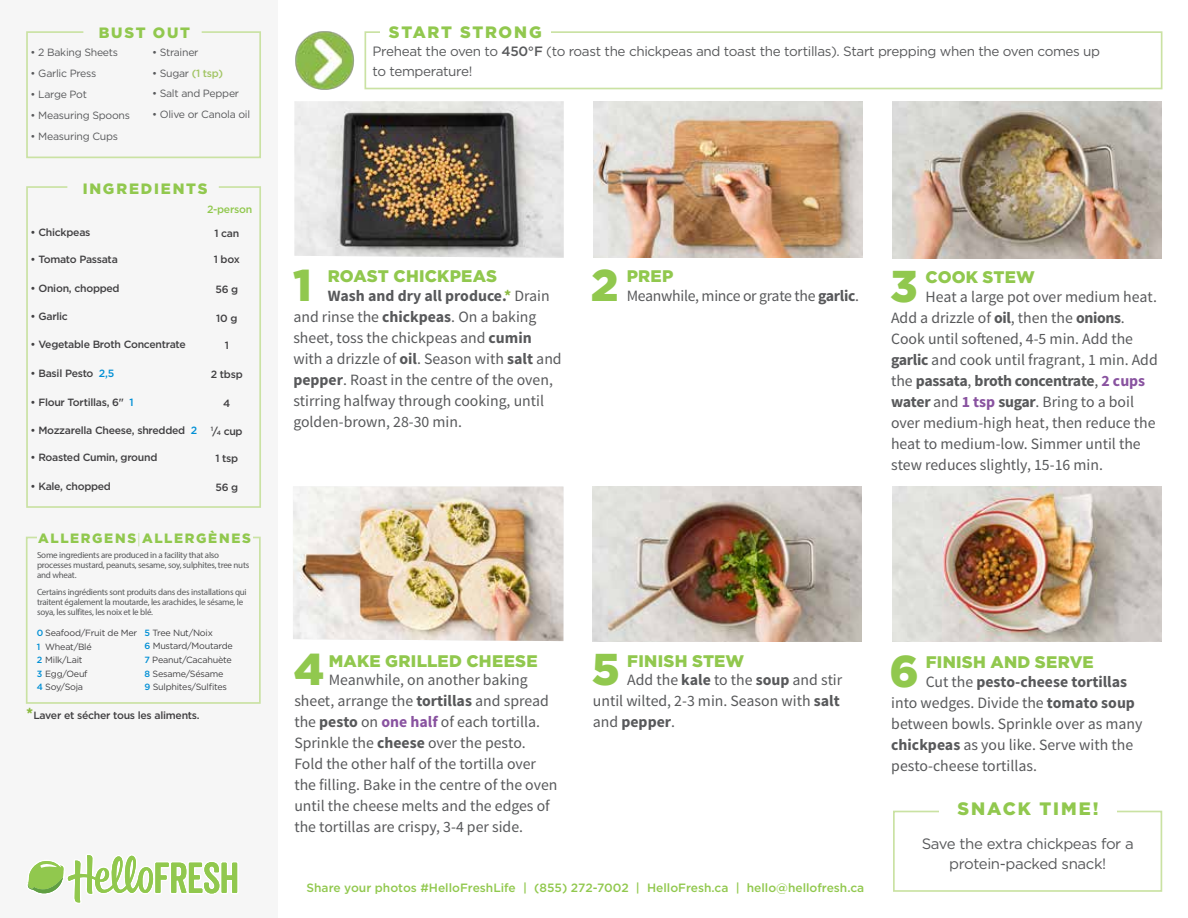
<style>
.page{position:relative;width:1188px;height:918px;background:#fff}
.page>*{position:absolute;margin:0;border:0;box-sizing:border-box;transform-origin:0 0}
.t1{font:900 44.55px "Gotham";color:#91c84e}
.t2{font:900 18px "Gotham";letter-spacing:.105em;color:#91c84e}
.t3{font:900 16.8px "Gotham";letter-spacing:.015em;color:#91c84e}
.t4{font:900 16.5px "Gotham";letter-spacing:.105em;color:#91c84e}
.t5{font:15.75px/21px "Source Sans Pro";color:#58595b}
.t6{font:15.75px "Source Sans Pro";letter-spacing:-.02em;color:#58595b}
.t7{font:15px/20.1px "Gotham";letter-spacing:-.025em;color:#58595b;text-align:center}
.t8{font:900 15px "Gotham";letter-spacing:.12em;color:#91c84e}
.t9{font:13.5px/19.5px "Gotham";letter-spacing:-.025em;color:#58595b}
.t10{font:900 13.5px "Gotham";letter-spacing:.13em;color:#91c84e}
.t11{font:500 12px "Gotham";color:#91c84e}
.t12{font:500 10.5px "Gotham";letter-spacing:-.025em;color:#414042}
.t13{font:10.5px "Gotham";letter-spacing:-.025em;color:#58595b}
.t14{font:500 10.5px "Gotham";letter-spacing:-.025em;color:#91c84e}
.t15{font:9px/9.8px "Myriad Pro";letter-spacing:-.025em;color:#58595b}
.t16{font:9px/13.5px "Gotham";letter-spacing:-.025em;color:#414042}
.t17{font:500 9px "Gotham";color:#008fd5}
.s1{font-weight:500;color:#a2c564}
.s2{font-size:6.15px}
.s3{color:#008fd5}
.s4{font-family:"Source Sans Pro";font-weight:200}
.s5{font-weight:500;color:#008fd5}
.s6{font-family:"Source Sans Pro";font-weight:700;font-size:15.75px;color:#8cba42}
.s7{font-weight:500}
.s8{font-weight:700}
.s9{font-weight:700;color:#8cba42}
.s10{font-weight:700;color:#8953a0}
</style>
<div class="page">
<div style="left:0;top:0;width:278px;height:918px;background:#f6f6f6"></div>
<img style="left:294px;top:101px;width:270px;height:157px">
<img style="left:593px;top:101px;width:269px;height:157px">
<img style="left:593px;top:487px;width:269px;height:154px">
<img style="left:892px;top:487px;width:269px;height:154px">
<img style="left:293px;top:487px;width:270px;height:154px">
<img style="left:892px;top:102px;width:269px;height:156px">
<svg style="left:26px;top:31px;width:235px;height:128px"></svg>
<svg style="left:26px;top:186px;width:235px;height:322px"></svg>
<svg style="left:25px;top:536px;width:236px;height:168px"></svg>
<div style="left:37px;top:533px;width:216px;height:19px;background:#f6f6f6"></div>
<svg style="left:893px;top:810px;width:270px;height:82px"></svg>
<div style="left:940px;top:802px;width:177px;height:27px;background:#fff"></div>
<img style="left:295px;top:31px;width:70px;height:58px">
<div style="left:365px;top:31px;width:797px;height:58px;border:2px solid #cae2a3"></div>
<div style="left:380px;top:26px;width:171px;height:17px;background:#fff"></div>
<svg style="left:27px;top:855px;width:211px;height:48px"></svg>
<p class="t8" style="left:99px;top:24px;width:93px">BUST OUT</p>
<p class="t13" style="left:31px;top:46px;width:89px">• 2 Baking Sheets</p>
<p class="t13" style="left:31px;top:67px;width:67px">• Garlic Press</p>
<p class="t13" style="left:31px;top:88px;width:58px">• Large Pot</p>
<p class="t13" style="left:31px;top:109px;width:101px">• Measuring Spoons</p>
<p class="t13" style="left:31px;top:130px;width:89px">• Measuring Cups</p>
<p class="t13" style="left:152px;top:46px;width:48px">• Strainer</p>
<p class="t13" style="left:152px;top:67px;width:73px">• Sugar <span class="s1">(1 tsp)</span></p>
<p class="t13" style="left:152px;top:87px;width:89px">• Salt and Pepper</p>
<p class="t13" style="left:152px;top:107px;width:100px">• Olive or Canola oil</p>
<p class="t8" style="left:83px;top:180px;width:126px">INGREDIENTS</p>
<p class="t12" style="left:31px;top:225px;width:61px">• Chickpeas</p>
<p class="t12" style="left:214px;top:226px;width:26px">1 can</p>
<p class="t12" style="left:214px;top:253px;width:27px">1 box</p>
<p class="t12" style="left:215px;top:283px;width:24px">56 g</p>
<p class="t12" style="left:216px;top:311px;width:23px">10 g</p>
<p class="t12" style="left:225px;top:339px;width:6px">1</p>
<p class="t12" style="left:211px;top:367px;width:33px">2 tbsp</p>
<p class="t12" style="left:223px;top:397px;width:9px">4</p>
<p class="t12" style="left:211px;top:424px;width:33px"><sup>1</sup>/<span class="s2">4</span> cup</p>
<p class="t12" style="left:215px;top:452px;width:24px">1 tsp</p>
<p class="t12" style="left:215px;top:480px;width:24px">56 g</p>
<p class="t14" style="left:207px;top:202px;width:47px">2-person</p>
<p class="t12" style="left:31px;top:253px;width:89px">• Tomato Passata</p>
<p class="t12" style="left:31px;top:282px;width:91px">• Onion, chopped</p>
<p class="t12" style="left:31px;top:310px;width:39px">• Garlic</p>
<p class="t12" style="left:31px;top:337px;width:157px">• Vegetable Broth Concentrate</p>
<p class="t12" style="left:31px;top:366px;width:85px">• Basil Pesto <span class="s3">2,5</span></p>
<p class="t12" style="left:31px;top:395px;width:105px">• Flour Tortillas, 6" <span class="s3">1</span></p>
<p class="t12" style="left:31px;top:424px;width:168px">• Mozzarella Cheese, shredded <span class="s3">2</span></p>
<p class="t12" style="left:31px;top:451px;width:128px">• Roasted Cumin, ground</p>
<p class="t12" style="left:31px;top:479px;width:82px">• Kale, chopped</p>
<p class="t10" style="left:38px;top:530px;width:214px">ALLERGENS<span class="s4">|</span>ALLERGÈNES</p>
<p class="t15" style="left:37px;top:550px;width:214px">Some ingredients are produced in a facility that also processes mustard, peanuts, sesame, soy, sulphites, tree nuts and wheat.</p>
<p class="t15" style="left:37px;top:587px;width:211px">Certains ingrédients sont produits dans des installations qui traitent également la moutarde, les arachides, le sésame, le soya, les sulfites, les noix et le blé.</p>
<p class="t16" style="left:37px;top:626px;width:102px"><span class="s5">0</span> Seafood/Fruit de Mer</p>
<p class="t16" style="left:45px;top:640px;width:48px">Wheat/Blé</p>
<p class="t16" style="left:37px;top:653px;width:47px"><span class="s5">2</span> Milk/Lait</p>
<p class="t16" style="left:37px;top:667px;width:52px"><span class="s5">3</span> Egg/Oeuf</p>
<p class="t16" style="left:37px;top:680px;width:48px"><span class="s5">4</span> Soy/Soja</p>
<p class="t16" style="left:145px;top:626px;width:90px"><span class="s5">5</span> Tree Nut/Noix<br><span class="s5">6</span> Mustard/Moutarde<br><span class="s5">7</span> Peanut/Cacahuète<br><span class="s5">8</span> Sesame/Sésame<br><span class="s5">9</span> Sulphites/Sulfites</p>
<p class="t17" style="left:37px;top:640px;width:5px">1</p>
<p class="t12" style="left:26px;top:708px;width:175px"><span class="s6">*</span>Laver et sécher tous les aliments.</p>
<p class="t4" style="left:389px;top:23px;width:154px">START STRONG</p>
<p class="t9" style="left:373px;top:41px;width:729px">Preheat the oven to <span class="s7">450°F</span> (to roast the chickpeas and toast the tortillas). Start prepping when the oven comes up to temperature!</p>
<h1 class="t1" style="left:293px;top:259px;width:20px">1</h1>
<p class="t3" style="left:328px;top:266px;width:171px">ROAST CHICKPEAS</p>
<p class="t5" style="left:293px;top:285px;width:270px;text-indent:35px"><span class="s8">Wash and dry all produce.</span><span class="s9">*</span> Drain and rinse the <span class="s8">chickpeas</span>. On a baking sheet, toss the chickpeas and <span class="s8">cumin </span>with a drizzle of <span class="s8">oil</span>. Season with <span class="s8">salt</span> and <span class="s8">pepper</span>. Roast in the centre of the oven, stirring halfway through cooking, until golden-brown, 28-30 min.</p>
<h1 class="t1" style="left:591px;top:259px;width:29px">2</h1>
<p class="t3" style="left:627px;top:266px;width:48px">PREP</p>
<p class="t6" style="left:627px;top:286px;width:234px">Meanwhile, mince or grate the <span class="s8">garlic</span>.</p>
<h1 class="t1" style="left:890px;top:261px;width:29px">3</h1>
<p class="t3" style="left:926px;top:268px;width:111px">COOK STEW</p>
<p class="t5" style="left:891px;top:287px;width:268px;text-indent:34px">Heat a large pot over medium heat.<br>Add a drizzle of <span class="s8">oil</span>, then the <span class="s8">onions</span>.<br>Cook until softened, 4-5 min. Add the <span class="s8">garlic</span> and cook until fragrant, 1 min. Add the <span class="s8">passata</span>, <span class="s8">broth concentrate</span>, <span class="s10">2 cups </span><span class="s8">water</span> and <span class="s10">1 tsp</span> <span class="s8">sugar</span>. Bring to a boil over medium-high heat, then reduce the heat to medium-low. Simmer until the stew reduces slightly, 15-16 min.</p>
<h1 class="t1" style="left:294px;top:644px;width:32px">4</h1>
<p class="t3" style="left:329px;top:651px;width:210px">MAKE GRILLED CHEESE</p>
<p class="t5" style="left:294px;top:670px;width:265px;text-indent:34px">Meanwhile, on another baking sheet, arrange the <span class="s8">tortillas</span> and spread the <span class="s8">pesto</span> on <span class="s10">one half</span> of each tortilla.<br>Sprinkle the <span class="s8">cheese</span> over the pesto.<br>Fold the other half of the tortilla over the filling. Bake in the centre of the oven until the cheese melts and the edges of the tortillas are crispy, 3-4 per side.</p>
<h1 class="t1" style="left:592px;top:644px;width:30px">5</h1>
<p class="t3" style="left:627px;top:651px;width:119px">FINISH STEW</p>
<p class="t5" style="left:593px;top:670px;width:251px;text-indent:34px">Add the <span class="s8">kale</span> to the <span class="s8">soup</span> and stir until wilted, 2-3 min. Season with <span class="s8">salt </span>and <span class="s8">pepper</span>.</p>
<h1 class="t1" style="left:889px;top:645px;width:31px">6</h1>
<p class="t3" style="left:926px;top:652px;width:170px">FINISH AND SERVE</p>
<p class="t5" style="left:891px;top:671px;width:253px;text-indent:34px">Cut the <span class="s8">pesto-cheese tortillas </span>into wedges. Divide the <span class="s8">tomato soup </span>between bowls. Sprinkle over as many <span class="s8">chickpeas</span> as you like. Serve with the pesto-cheese tortillas.</p>
<p class="t2" style="left:957px;top:798px;width:143px">SNACK TIME!</p>
<p class="t7" style="left:922px;top:833px;width:214px">Save the extra chickpeas for a protein-packed snack!</p>
<p class="t11" style="left:307px;top:880px;width:559px">Share your photos #HelloFreshLife | (855) 272-7002 | HelloFresh.ca | hello@hellofresh.ca</p>
</div>
